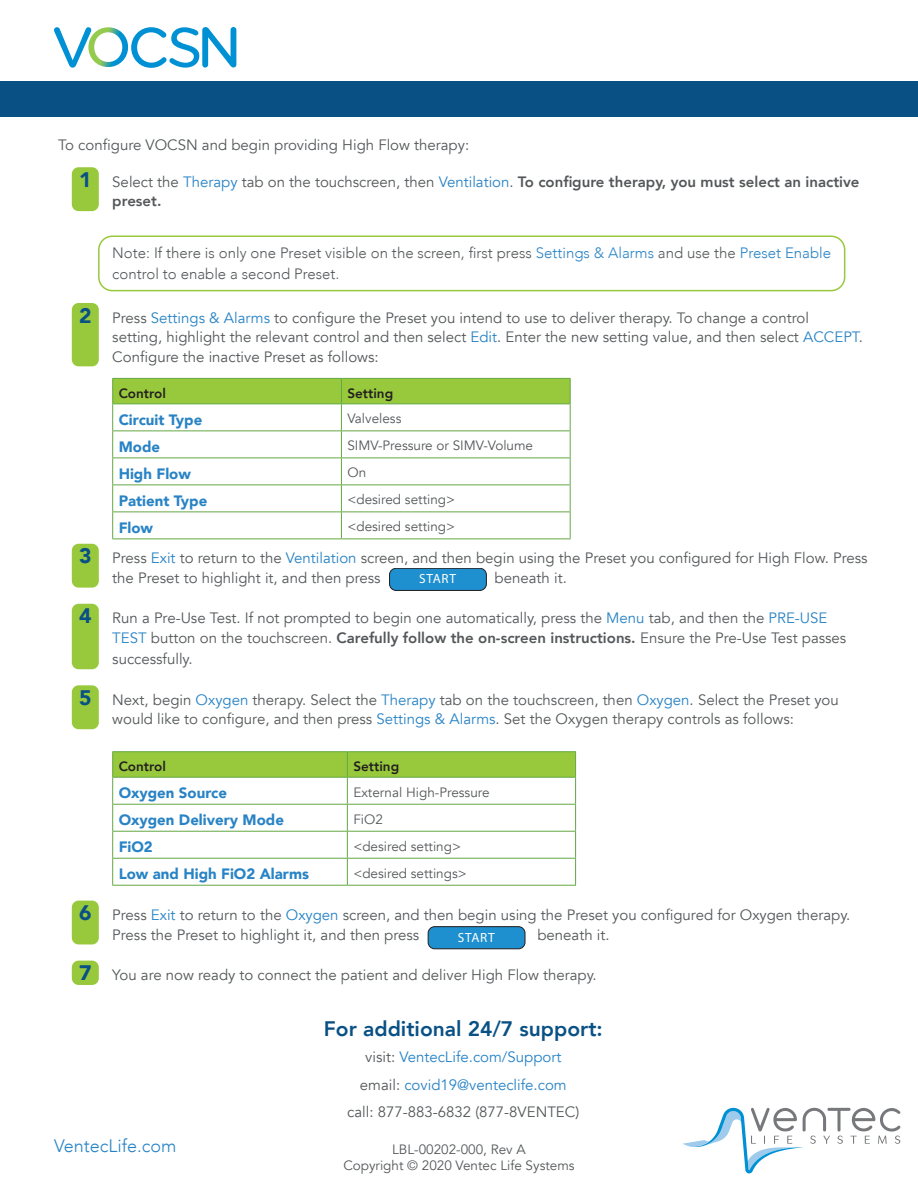
<style>
.page{position:relative;width:918px;height:1188px;background:#fff}
.page>*{position:absolute;margin:0;border:0;box-sizing:border-box;transform-origin:0 0}
.Heading3{font:800 21px "Avenir";color:#095185}
.t1{font:300 18px "Avenir";color:#2883c5}
.Body{font:15px/19.5px "Avenir";color:#545759}
.Note_List{font:300 15px/21px "Avenir";color:#545759}
.t2{font:800 15px/19.5px "Avenir";color:#545759}
.CellBody{font:900 15px "Avenir";color:#2883c5}
.Body-2{font:15px "Avenir";color:#2883c5}
.CellBody-2{font:13.5px "Avenir";color:#545759}
.CellHeading{font:800 13.5px "Avenir";color:#231f20}
.t3{font:13.35px "Estrangelo Edessa";letter-spacing:.05em;color:#fff}
.s1{font-weight:900;font-size:21px;color:#095185}
.s2{font-weight:400}
.s3{font-weight:400;color:#2883c5}
.s4{color:#2883c5}
.s5{font-weight:800}
.s6{color:#545759}
</style>
<div class="page">
<svg style="left:54px;top:27px;width:182px;height:41px"></svg>
<div style="left:0;top:81px;width:918px;height:36px;background:#095185"></div>
<div style="left:72px;top:167px;width:27px;height:44px;background:#98c93c;border-radius:7px"></div>
<div style="left:98px;top:236px;width:747px;height:55px;border:2px solid #98c93c;border-radius:14px"></div>
<div style="left:72px;top:303px;width:27px;height:63px;background:#98c93c;border-radius:7px"></div>
<div style="left:72px;top:544px;width:27px;height:44px;background:#98c93c;border-radius:7px"></div>
<div style="left:72px;top:604px;width:27px;height:65px;background:#98c93c;border-radius:7px"></div>
<div style="left:72px;top:685px;width:27px;height:44px;background:#98c93c;border-radius:7px"></div>
<div style="left:72px;top:901px;width:27px;height:43px;background:#98c93c;border-radius:7px"></div>
<div style="left:72px;top:961px;width:27px;height:24px;background:#98c93c;border-radius:7px"></div>
<hr style="left:112px;top:538px;width:229px;height:1px;background:#64a843">
<hr style="left:341px;top:538px;width:230px;height:1px;background:#64a843">
<svg style="left:112px;top:378px;width:459px;height:160px"></svg>
<hr style="left:112px;top:404px;width:229px;height:1px;background:#64a843">
<hr style="left:341px;top:404px;width:230px;height:1px;background:#64a843">
<div style="left:390px;top:568px;width:96px;height:22px;background:#1e8fcf;border-radius:7px"></div>
<div style="left:389px;top:568px;width:98px;height:23px;border:1px solid #211e1e;border-radius:7px"></div>
<hr style="left:112px;top:885px;width:235px;height:1px;background:#64a843">
<hr style="left:347px;top:885px;width:229px;height:1px;background:#64a843">
<hr style="left:112px;top:751px;width:235px;height:1px;background:#64a843">
<hr style="left:347px;top:751px;width:229px;height:1px;background:#64a843">
<svg style="left:112px;top:752px;width:464px;height:133px"></svg>
<hr style="left:112px;top:777px;width:235px;height:1px;background:#64a843">
<hr style="left:347px;top:777px;width:229px;height:1px;background:#64a843">
<div style="left:428px;top:927px;width:97px;height:22px;background:#1e8fcf;border-radius:7px"></div>
<div style="left:428px;top:926px;width:97px;height:23px;border:1px solid #211e1e;border-radius:7px"></div>
<svg style="left:683px;top:1108px;width:217px;height:65px"></svg>
<p class="Body" style="left:58px;top:135px;width:412px">To configure VOCSN and begin providing High Flow therapy:</p>
<p class="t2" style="left:112px;top:172px;width:749px;text-indent:-33px"><span class="s1">1</span> <span class="s2">Select the</span> <span class="s3">Therapy</span> <span class="s2">tab on the touchscreen, then</span> <span class="s3">Ventilation</span><span class="s2">.</span> To configure therapy, you must select an inactive preset.</p>
<p class="Note_List" style="left:112px;top:242px;width:720px">Note: If there is only one Preset visible on the screen, first press <span class="s4">Settings &amp; Alarms</span> and use the <span class="s4">Preset Enable </span>control to enable a second Preset.</p>
<p class="Body" style="left:112px;top:308px;width:752px;text-indent:-33px"><span class="s1">2</span> Press <span class="s4">Settings &amp; Alarms</span> to configure the Preset you intend to use to deliver therapy. To change a control<br>setting, highlight the relevant control and then select <span class="s4">Edit</span>. Enter the new setting value, and then select <span class="s4">ACCEPT</span>.<br>Configure the inactive Preset as follows:</p>
<p class="CellHeading" style="left:119px;top:383px;width:49px">Control</p>
<p class="CellHeading" style="left:347px;top:383px;width:47px">Setting</p>
<p class="CellBody" style="left:119px;top:407px;width:85px">Circuit Type</p>
<p class="CellBody-2" style="left:347px;top:411px;width:56px">Valveless</p>
<p class="CellBody" style="left:119px;top:434px;width:43px">Mode</p>
<p class="CellBody-2" style="left:347px;top:438px;width:187px">SIMV-Pressure or SIMV-Volume</p>
<p class="CellBody" style="left:119px;top:461px;width:74px">High Flow</p>
<p class="CellBody-2" style="left:347px;top:465px;width:20px">On</p>
<p class="CellBody" style="left:119px;top:488px;width:90px">Patient Type</p>
<p class="CellBody-2" style="left:347px;top:492px;width:109px">&lt;desired setting&gt;</p>
<p class="CellBody" style="left:119px;top:515px;width:36px">Flow</p>
<p class="CellBody-2" style="left:347px;top:519px;width:109px">&lt;desired setting&gt;</p>
<p class="Body" style="left:112px;top:549px;width:757px;text-indent:-33px"><span class="s1">3</span> Press <span class="s4">Exit</span> to return to the <span class="s4">Ventilation</span> screen, and then begin using the Preset you configured for High Flow. Press the Preset to highlight it, and then press</p>
<p class="t3" style="left:419px;top:571px;width:38px">START</p>
<p class="Body" style="left:495px;top:568px;width:74px">beneath it.</p>
<p class="Body" style="left:112px;top:609px;width:735px;text-indent:-33px"><span class="s1">4</span> Run a Pre-Use Test. If not prompted to begin one automatically, press the <span class="s4">Menu</span> tab, and then the <span class="s4">PRE-USE<br>TEST</span> button on the touchscreen. <span class="s5">Carefully follow the on-screen instructions.</span> Ensure the Pre-Use Test passes</p>
<p class="Body" style="left:112px;top:650px;width:82px">successfully.</p>
<p class="Body" style="left:112px;top:690px;width:728px;text-indent:-33px"><span class="s1">5</span> Next, begin <span class="s4">Oxygen</span> therapy. Select the <span class="s4">Therapy</span> tab on the touchscreen, then <span class="s4">Oxygen</span>. Select the Preset you would like to configure, and then press <span class="s4">Settings &amp; Alarms</span>. Set the Oxygen therapy controls as follows:</p>
<p class="CellHeading" style="left:119px;top:756px;width:49px">Control</p>
<p class="CellHeading" style="left:353px;top:756px;width:47px">Setting</p>
<p class="CellBody" style="left:119px;top:780px;width:110px">Oxygen Source</p>
<p class="CellBody-2" style="left:353px;top:784px;width:138px">External High-Pressure</p>
<p class="CellBody" style="left:119px;top:807px;width:167px">Oxygen Delivery Mode</p>
<p class="CellBody-2" style="left:353px;top:811px;width:31px">FiO2</p>
<p class="CellBody" style="left:119px;top:834px;width:36px">FiO2</p>
<p class="CellBody-2" style="left:353px;top:838px;width:109px">&lt;desired setting&gt;</p>
<p class="CellBody" style="left:119px;top:861px;width:192px">Low and High FiO2 Alarms</p>
<p class="CellBody-2" style="left:353px;top:865px;width:115px">&lt;desired settings&gt;</p>
<p class="Body" style="left:112px;top:905px;width:740px;text-indent:-33px"><span class="s1">6</span> Press <span class="s4">Exit</span> to return to the <span class="s4">Oxygen</span> screen, and then begin using the Preset you configured for Oxygen therapy.<br>Press the Preset to highlight it, and then press</p>
<p class="t3" style="left:458px;top:929px;width:38px">START</p>
<p class="Body" style="left:537px;top:925px;width:74px">beneath it.</p>
<p class="Body" style="left:79px;top:965px;width:519px"><span class="s1">7</span> You are now ready to connect the patient and deliver High Flow therapy.</p>
<p class="Heading3" style="left:324px;top:1013px;width:280px">For additional 24/7 support:</p>
<p class="Body-2" style="left:365px;top:1048px;width:198px"><span class="s6">visit:</span> VentecLife.com/Support</p>
<p class="Body-2" style="left:360px;top:1076px;width:208px"><span class="s6">email:</span> covid19@venteclife.com</p>
<p class="Body" style="left:347px;top:1103px;width:234px">call: 877-883-6832 (877-8VENTEC)</p>
<p class="t1" style="left:54px;top:1135px;width:124px">VentecLife.com</p>
<p class="CellBody-2" style="left:392px;top:1141px;width:135px">LBL-00202-000, Rev A</p>
<p class="CellBody-2" style="left:343px;top:1157px;width:233px">Copyright © 2020 Ventec Life Systems</p>
</div>
